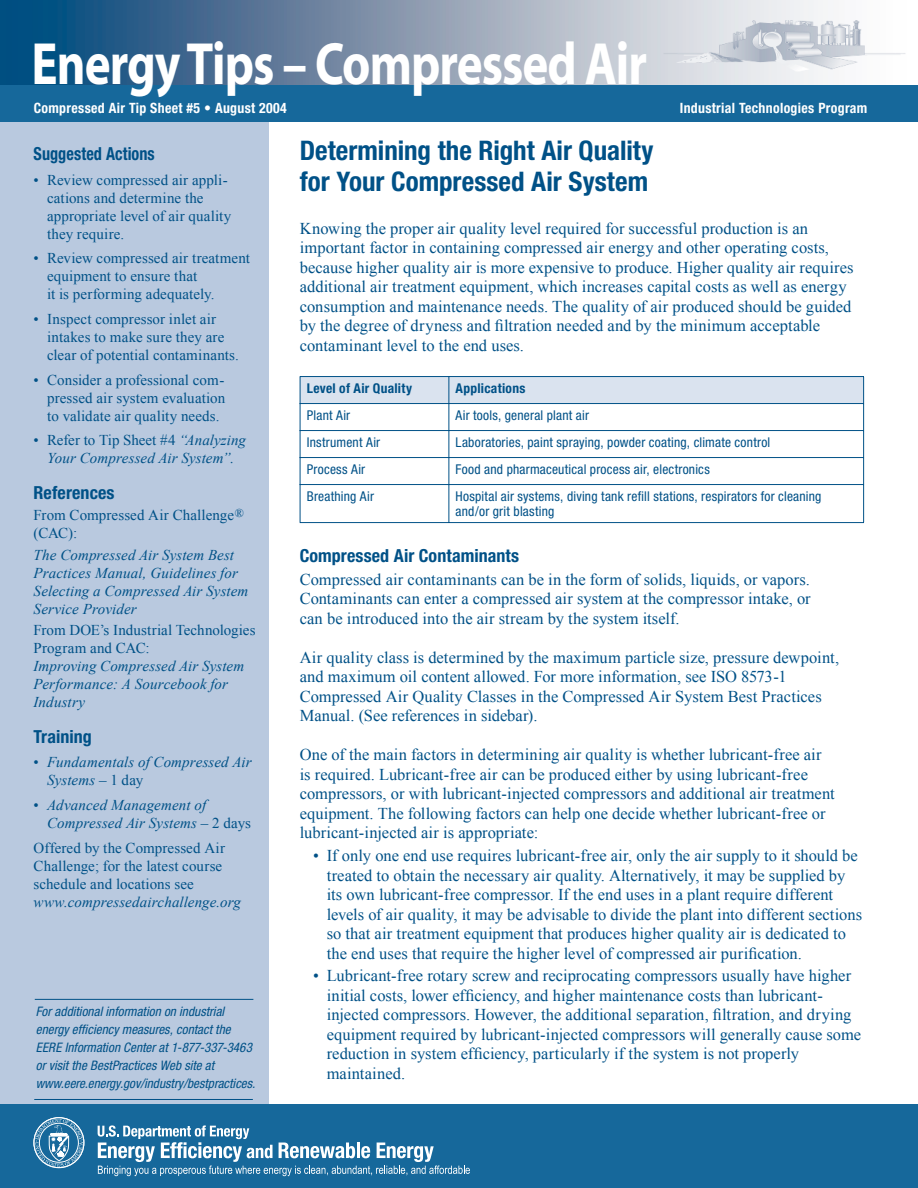
<style>
.page{position:relative;width:918px;height:1188px;background:#fff}
.page>*{position:absolute;margin:0;border:0;box-sizing:border-box;transform-origin:0 0}
.t1{font:700 60px "Myriad";letter-spacing:-.02em;color:#fff;scale:.82 1}
.Header__E{font:700 condensed 27px/31.5px "Helvetica Neue LT Std";color:#005187}
.Header-Sub__E{font:700 condensed 18px "Helvetica Neue LT Std";letter-spacing:.005em;color:#005187}
.SideBar_Header__E{font:700 condensed 18px "Helvetica Neue LT Std";letter-spacing:.005em;color:#005187}
.SideBar_Header__E-2{font:700 condensed 18px "Helvetica Neue LT Std";letter-spacing:.005em;color:#005187;scale:.9 1}
.Body_Text__E{font:16.5px/19.5px "Times New Roman";letter-spacing:.005em;color:#005187}
.Body_Text_Bullets__E{font:16.5px/19.5px "Times New Roman";letter-spacing:.005em;color:#005187}
.SideBar_Text_Bullets__E{font:15px/18px "Times New Roman";letter-spacing:.005em;color:#005187}
.SideBar_Text_Bullets__E-2{font:italic 15px/18px "Times New Roman";letter-spacing:.01em;color:#005187}
.t2{font:700 condensed 14.25px "Helvetica Neue LT Std";letter-spacing:.025em;color:#fff}
.Table_Text__E{font:condensed 13.5px/15px "Helvetica Neue LT Std";letter-spacing:.015em;color:#005187}
.Table_Text__E-2{font:700 condensed 13.5px "Helvetica Neue LT Std";letter-spacing:.02em;color:#005187}
.Body_Text__E-2{font:italic condensed 13.2px/18px "Helvetica Neue LT Std";letter-spacing:.005em;color:#005187}
.s1{font-style:normal}
.s2{font-style:italic}
</style>
<div class="page">
<div style="left:0;top:0;width:269px;height:1188px;background:#b9c9df"></div>
<div style="left:0;top:1104px;width:918px;height:84px;background:#16689b"></div>
<img style="left:0;top:0;width:906px;height:85px">
<div style="left:0;top:85px;width:918px;height:36px;background:#16689b"></div>
<svg style="left:98px;top:1125px;width:372px;height:51px"></svg>
<svg style="left:34px;top:1117px;width:50px;height:51px"></svg>
<hr style="left:35px;top:999px;width:218px;height:1px;background:#005187">
<hr style="left:34px;top:1099px;width:219px;height:1px;background:#005187">
<hr style="left:300px;top:485px;width:1px;height:37px;background:#005187">
<svg style="left:300px;top:376px;width:564px;height:109px"></svg>
<hr style="left:449px;top:485px;width:1px;height:38px;background:#005187">
<hr style="left:863px;top:485px;width:1px;height:37px;background:#005187">
<hr style="left:300px;top:522px;width:149px;height:1px;background:#005187">
<hr style="left:449px;top:522px;width:415px;height:1px;background:#005187">
<p class="t1" style="left:32px;top:33px;width:752px">Energy Tips – Compressed Air</p>
<p class="t2" style="left:34px;top:99px;width:255px">Compressed Air Tip Sheet #5 • August 2004</p>
<p class="t2" style="left:680px;top:99px;width:189px">Industrial Technologies Program</p>
<p class="SideBar_Header__E-2" style="left:34px;top:143px;width:136px">Suggested Actions</p>
<p class="SideBar_Text_Bullets__E" style="left:47px;top:170px;width:186px;text-indent:-14px">• Review compressed air appli&shy;cations and determine the appropriate level of air quality they require.</p>
<p class="SideBar_Text_Bullets__E" style="left:47px;top:249px;width:204px;text-indent:-14px">• Review compressed air treatment equipment to ensure that<br>it is performing adequately.</p>
<p class="SideBar_Text_Bullets__E" style="left:47px;top:310px;width:193px;text-indent:-14px">• Inspect compressor inlet air intakes to make sure they are clear of potential contaminants.</p>
<p class="SideBar_Text_Bullets__E" style="left:47px;top:370px;width:180px;text-align:justify;text-indent:-14px">• Consider a professional com&shy;pressed air system evaluation to validate air quality needs.</p>
<p class="SideBar_Text_Bullets__E-2" style="left:34px;top:431px;width:214px;text-align:center"><span class="s1">• Refer to Tip Sheet #4</span> “Analyzing<br>Your Compressed Air System”.</p>
<p class="SideBar_Header__E" style="left:34px;top:482px;width:83px">References</p>
<p class="SideBar_Text_Bullets__E" style="left:34px;top:506px;width:212px">From Compressed Air Challenge<sup>® </sup>(CAC):</p>
<p class="SideBar_Text_Bullets__E-2" style="left:34px;top:545px;width:216px">The Compressed Air System Best<br>Practices Manual, Guidelines for<br>Selecting a Compressed Air System<br>Service Provider</p>
<p class="SideBar_Text_Bullets__E-2" style="left:34px;top:621px;width:223px"><span class="s1">From DOE’s Industrial Technologies<br>Program and CAC:<br></span>Improving Compressed Air System<br>Performance: A Sourcebook for<br>Industry</p>
<p class="SideBar_Header__E" style="left:34px;top:725px;width:60px">Training</p>
<p class="SideBar_Text_Bullets__E-2" style="left:47px;top:753px;width:206px;text-indent:-14px"><span class="s1">•</span> Fundamentals of Compressed Air<br>Systems <span class="s1">– 1 day</span></p>
<p class="SideBar_Text_Bullets__E-2" style="left:47px;top:796px;width:205px;text-indent:-14px"><span class="s1">•</span> Advanced Management of<br>Compressed Air Systems <span class="s1">– 2 days</span></p>
<p class="SideBar_Text_Bullets__E" style="left:34px;top:838px;width:209px">Offered by the Compressed Air<br>Challenge; for the latest course schedule and locations see <span class="s2">www.compressedairchallenge.org</span></p>
<p class="Body_Text__E-2" style="left:36px;top:1003px;width:218px">For additional information on industrial energy efficiency measures, contact the<br>EERE Information Center at 1-877-337-3463</p>
<p class="Body_Text__E-2" style="left:36px;top:1057px;width:221px">or visit the BestPractices Web site at www.eere.energy.gov/industry/bestpractices.</p>
<p class="Header__E" style="left:300px;top:134px;width:355px">Determining the Right Air Quality for Your Compressed Air System</p>
<p class="Body_Text__E" style="left:300px;top:218px;width:556px">Knowing the proper air quality level required for successful production is an important factor in containing compressed air energy and other operating costs, because higher quality air is more expensive to produce. Higher quality air requires additional air treatment equipment, which increases capital costs as well as energy consumption and maintenance needs. The quality of air produced should be guided by the degree of dryness and filtration needed and by the minimum acceptable contaminant level to the end uses.</p>
<p class="Table_Text__E-2" style="left:307px;top:380px;width:107px">Level of Air Quality</p>
<p class="Table_Text__E-2" style="left:456px;top:380px;width:71px">Applications</p>
<p class="Table_Text__E" style="left:307px;top:408px;width:45px">Plant Air</p>
<p class="Table_Text__E" style="left:456px;top:408px;width:135px">Air tools, general plant air</p>
<p class="Table_Text__E" style="left:307px;top:435px;width:75px">Instrument Air</p>
<p class="Table_Text__E" style="left:456px;top:435px;width:316px">Laboratories, paint spraying, powder coating, climate control</p>
<p class="Table_Text__E" style="left:307px;top:462px;width:60px">Process Air</p>
<p class="Table_Text__E" style="left:456px;top:462px;width:256px">Food and pharmaceutical process air, electronics</p>
<p class="Table_Text__E" style="left:307px;top:489px;width:69px">Breathing Air</p>
<p class="Table_Text__E" style="left:456px;top:489px;width:367px">Hospital air systems, diving tank refill stations, respirators for cleaning and/or grit blasting</p>
<p class="Header-Sub__E" style="left:300px;top:545px;width:221px">Compressed Air Contaminants</p>
<p class="Body_Text__E" style="left:300px;top:569px;width:513px;text-align:justify">Compressed air contaminants can be in the form of solids, liquids, or vapors.<br>Contaminants can enter a compressed air system at the compressor intake, or can be introduced into the air stream by the system itself.</p>
<p class="Body_Text__E" style="left:300px;top:647px;width:541px">Air quality class is determined by the maximum particle size, pressure dewpoint, and maximum oil content allowed. For more information, see ISO 8573-1<br>Compressed Air Quality Classes in the Compressed Air System Best Practices Manual. (See references in sidebar).</p>
<p class="Body_Text__E" style="left:300px;top:745px;width:536px">One of the main factors in determining air quality is whether lubricant-free air is required. Lubricant-free air can be produced either by using lubricant-free compressors, or with lubricant-injected compressors and additional air treatment equipment. The following factors can help one decide whether lubricant-free or lubricant-injected air is appropriate:</p>
<p class="Body_Text_Bullets__E" style="left:327px;top:846px;width:537px;text-indent:-14px">• If only one end use requires lubricant-free air, only the air supply to it should be treated to obtain the necessary air quality. Alternatively, it may be supplied by its own lubricant-free compressor. If the end uses in a plant require different levels of air quality, it may be advisable to divide the plant into different sections so that air treatment equipment that produces higher quality air is dedicated to the end uses that require the higher level of compressed air purification.</p>
<p class="Body_Text_Bullets__E" style="left:327px;top:966px;width:536px;text-indent:-14px">• Lubricant-free rotary screw and reciprocating compressors usually have higher initial costs, lower efficiency, and higher maintenance costs than lubricant&shy;injected compressors. However, the additional separation, filtration, and drying equipment required by lubricant-injected compressors will generally cause some reduction in system efficiency, particularly if the system is not properly maintained.</p>
</div>
